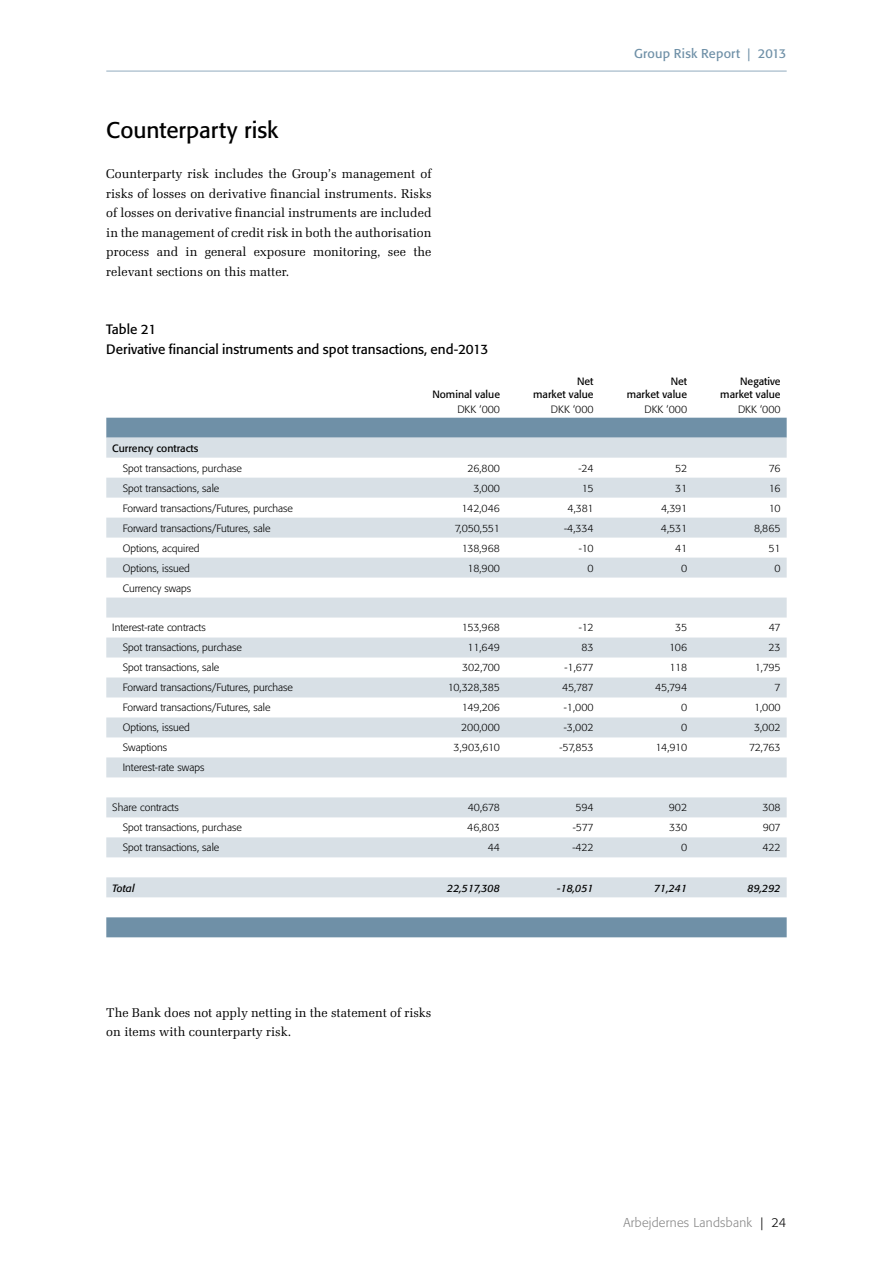
<style>
.page{position:relative;width:893px;height:1263px;background:#fff}
.page>*{position:absolute;margin:0;border:0;box-sizing:border-box;transform-origin:0 0}
.UK_Rubrik_1__linje{font:22.5px "Formata";color:#000}
.UK_Mellemrubrik{font:13.5px "Formata";color:#000}
.UK_brødtekst{font:12.75px/19.5px "Zapf Elliptical 711 BT";color:#000;text-align:justify}
.t1{font:300 12.75px "Formata";letter-spacing:.02em;color:#878787}
.t2{font:12.75px "Formata";letter-spacing:.01em;color:#6f90a7}
.UK_Tabel_tekst_INDRY{font:300 10.5px "Formata";color:#000}
.UK_Tabel_tal{font:300 10.5px "Formata";color:#000}
.UK_Tabel_bold_højres{font:10.5px/12.6px "Formata";color:#000;text-align:right}
.UK_Tabel_tekst_light{font:300 10.5px "Formata";color:#000}
.UK_Tabel_tal_italic{font:italic 10.5px "Formata";color:#000}
.UK_Tabel_tekst_Reg{font:10.5px "Formata";color:#000}
.UK_Tabel_tekst_itali{font:italic 10.5px "Formata";color:#000}
.s1{color:#000}
</style>
<div class="page">
<hr style="left:106px;top:71px;width:681px;height:1px;background:#92acbe">
<svg style="left:106px;top:418px;width:681px;height:519px;fill:#6f90a7"></svg>
<svg style="left:106px;top:438px;width:681px;height:459px"></svg>
<p class="UK_Rubrik_1__linje" style="left:106px;top:116px;width:174px">Counterparty risk</p>
<p class="UK_brødtekst" style="left:106px;top:164px;width:327px">Counterparty risk includes the Group’s management of risks of losses on derivative financial instruments. Risks of losses on derivative financial instruments are included in the management of credit risk in both the authorisation process and in general exposure monitoring, see the relevant sections on this matter.</p>
<p class="t2" style="left:634px;top:46px;width:154px">Group Risk Report | 2013</p>
<p class="UK_Mellemrubrik" style="left:106px;top:321px;width:52px">Table 21</p>
<p class="UK_Mellemrubrik" style="left:106px;top:341px;width:383px">Derivative financial instruments and spot transactions, end-2013</p>
<p class="UK_Tabel_bold_højres" style="left:432px;top:388px;width:69px">Nominal value</p>
<p class="UK_Tabel_bold_højres" style="left:533px;top:375px;width:62px">Net<br>market value</p>
<p class="UK_Tabel_bold_højres" style="left:627px;top:375px;width:62px">Net<br>market value</p>
<p class="UK_Tabel_bold_højres" style="left:720px;top:375px;width:62px">Negative market value</p>
<p class="UK_Tabel_tal" style="left:457px;top:403px;width:44px">DKK ‘000</p>
<p class="UK_Tabel_tal" style="left:551px;top:403px;width:44px">DKK ‘000</p>
<p class="UK_Tabel_tal" style="left:644px;top:403px;width:44px">DKK ‘000</p>
<p class="UK_Tabel_tal" style="left:738px;top:403px;width:44px">DKK ‘000</p>
<p class="UK_Tabel_tekst_Reg" style="left:112px;top:442px;width:88px">Currency contracts</p>
<p class="UK_Tabel_tekst_INDRY" style="left:123px;top:462px;width:121px">Spot transactions, purchase</p>
<p class="UK_Tabel_tal" style="left:467px;top:462px;width:34px">26,800</p>
<p class="UK_Tabel_tal" style="left:578px;top:462px;width:17px">-24</p>
<p class="UK_Tabel_tal" style="left:675px;top:462px;width:14px">52</p>
<p class="UK_Tabel_tal" style="left:769px;top:462px;width:13px">76</p>
<p class="UK_Tabel_tekst_INDRY" style="left:123px;top:482px;width:98px">Spot transactions, sale</p>
<p class="UK_Tabel_tal" style="left:473px;top:482px;width:28px">3,000</p>
<p class="UK_Tabel_tal" style="left:582px;top:482px;width:13px">15</p>
<p class="UK_Tabel_tal" style="left:675px;top:482px;width:14px">31</p>
<p class="UK_Tabel_tal" style="left:769px;top:482px;width:13px">16</p>
<p class="UK_Tabel_tekst_INDRY" style="left:123px;top:502px;width:172px">Forward transactions/Futures, purchase</p>
<p class="UK_Tabel_tal" style="left:461px;top:502px;width:40px">142,046</p>
<p class="UK_Tabel_tal" style="left:567px;top:502px;width:28px">4,381</p>
<p class="UK_Tabel_tal" style="left:661px;top:502px;width:28px">4,391</p>
<p class="UK_Tabel_tal" style="left:769px;top:502px;width:13px">10</p>
<p class="UK_Tabel_tekst_INDRY" style="left:123px;top:522px;width:149px">Forward transactions/Futures, sale</p>
<p class="UK_Tabel_tal" style="left:455px;top:522px;width:47px">7,050,551</p>
<p class="UK_Tabel_tal" style="left:564px;top:522px;width:31px">-4,334</p>
<p class="UK_Tabel_tal" style="left:661px;top:522px;width:28px">4,531</p>
<p class="UK_Tabel_tal" style="left:754px;top:522px;width:28px">8,865</p>
<p class="UK_Tabel_tekst_INDRY" style="left:123px;top:542px;width:78px">Options, acquired</p>
<p class="UK_Tabel_tal" style="left:462px;top:542px;width:40px">138,968</p>
<p class="UK_Tabel_tal" style="left:579px;top:542px;width:16px">-10</p>
<p class="UK_Tabel_tal" style="left:675px;top:542px;width:13px">41</p>
<p class="UK_Tabel_tal" style="left:769px;top:542px;width:14px">51</p>
<p class="UK_Tabel_tekst_INDRY" style="left:123px;top:562px;width:69px">Options, issued</p>
<p class="UK_Tabel_tal" style="left:468px;top:562px;width:34px">18,900</p>
<p class="UK_Tabel_tal" style="left:587px;top:562px;width:8px">0</p>
<p class="UK_Tabel_tal" style="left:681px;top:562px;width:8px">0</p>
<p class="UK_Tabel_tal" style="left:774px;top:562px;width:8px">0</p>
<p class="UK_Tabel_tekst_INDRY" style="left:123px;top:582px;width:70px">Currency swaps</p>
<p class="UK_Tabel_tekst_light" style="left:112px;top:622px;width:95px">Interest-rate contracts</p>
<p class="UK_Tabel_tal" style="left:462px;top:622px;width:40px">153,968</p>
<p class="UK_Tabel_tal" style="left:579px;top:622px;width:16px">-12</p>
<p class="UK_Tabel_tal" style="left:675px;top:622px;width:14px">35</p>
<p class="UK_Tabel_tal" style="left:769px;top:622px;width:13px">47</p>
<p class="UK_Tabel_tekst_INDRY" style="left:123px;top:642px;width:121px">Spot transactions, purchase</p>
<p class="UK_Tabel_tal" style="left:468px;top:642px;width:34px">11,649</p>
<p class="UK_Tabel_tal" style="left:581px;top:642px;width:14px">83</p>
<p class="UK_Tabel_tal" style="left:669px;top:642px;width:19px">106</p>
<p class="UK_Tabel_tal" style="left:769px;top:642px;width:14px">23</p>
<p class="UK_Tabel_tekst_INDRY" style="left:123px;top:662px;width:98px">Spot transactions, sale</p>
<p class="UK_Tabel_tal" style="left:462px;top:662px;width:39px">302,700</p>
<p class="UK_Tabel_tal" style="left:564px;top:662px;width:31px">-1,677</p>
<p class="UK_Tabel_tal" style="left:670px;top:662px;width:19px">118</p>
<p class="UK_Tabel_tal" style="left:755px;top:662px;width:27px">1,795</p>
<p class="UK_Tabel_tekst_INDRY" style="left:123px;top:682px;width:172px">Forward transactions/Futures, purchase</p>
<p class="UK_Tabel_tal" style="left:448px;top:682px;width:54px">10,328,385</p>
<p class="UK_Tabel_tal" style="left:562px;top:682px;width:33px">45,787</p>
<p class="UK_Tabel_tal" style="left:655px;top:682px;width:33px">45,794</p>
<p class="UK_Tabel_tal" style="left:774px;top:682px;width:8px">7</p>
<p class="UK_Tabel_tekst_INDRY" style="left:123px;top:702px;width:149px">Forward transactions/Futures, sale</p>
<p class="UK_Tabel_tal" style="left:462px;top:702px;width:40px">149,206</p>
<p class="UK_Tabel_tal" style="left:564px;top:702px;width:31px">-1,000</p>
<p class="UK_Tabel_tal" style="left:681px;top:702px;width:8px">0</p>
<p class="UK_Tabel_tal" style="left:754px;top:702px;width:28px">1,000</p>
<p class="UK_Tabel_tekst_INDRY" style="left:123px;top:721px;width:69px">Options, issued</p>
<p class="UK_Tabel_tal" style="left:461px;top:721px;width:40px">200,000</p>
<p class="UK_Tabel_tal" style="left:564px;top:721px;width:31px">-3,002</p>
<p class="UK_Tabel_tal" style="left:681px;top:721px;width:8px">0</p>
<p class="UK_Tabel_tal" style="left:754px;top:721px;width:28px">3,002</p>
<p class="UK_Tabel_tekst_INDRY" style="left:123px;top:741px;width:46px">Swaptions</p>
<p class="UK_Tabel_tal" style="left:454px;top:741px;width:48px">3,903,610</p>
<p class="UK_Tabel_tal" style="left:559px;top:741px;width:36px">-57,853</p>
<p class="UK_Tabel_tal" style="left:656px;top:741px;width:33px">14,910</p>
<p class="UK_Tabel_tal" style="left:749px;top:741px;width:33px">72,763</p>
<p class="UK_Tabel_tekst_INDRY" style="left:123px;top:761px;width:83px">Interest-rate swaps</p>
<p class="UK_Tabel_tekst_light" style="left:112px;top:801px;width:68px">Share contracts</p>
<p class="UK_Tabel_tal" style="left:468px;top:801px;width:34px">40,678</p>
<p class="UK_Tabel_tal" style="left:575px;top:801px;width:20px">594</p>
<p class="UK_Tabel_tal" style="left:669px;top:801px;width:20px">902</p>
<p class="UK_Tabel_tal" style="left:762px;top:801px;width:20px">308</p>
<p class="UK_Tabel_tekst_INDRY" style="left:123px;top:821px;width:121px">Spot transactions, purchase</p>
<p class="UK_Tabel_tal" style="left:467px;top:821px;width:34px">46,803</p>
<p class="UK_Tabel_tal" style="left:573px;top:821px;width:22px">-577</p>
<p class="UK_Tabel_tal" style="left:669px;top:821px;width:19px">330</p>
<p class="UK_Tabel_tal" style="left:763px;top:821px;width:19px">907</p>
<p class="UK_Tabel_tekst_INDRY" style="left:123px;top:841px;width:98px">Spot transactions, sale</p>
<p class="UK_Tabel_tal" style="left:488px;top:841px;width:14px">44</p>
<p class="UK_Tabel_tal" style="left:572px;top:841px;width:23px">-422</p>
<p class="UK_Tabel_tal" style="left:681px;top:841px;width:8px">0</p>
<p class="UK_Tabel_tal" style="left:762px;top:841px;width:20px">422</p>
<p class="UK_Tabel_tekst_itali" style="left:112px;top:881px;width:24px">Total</p>
<p class="UK_Tabel_tal_italic" style="left:447px;top:881px;width:54px">22,517,308</p>
<p class="UK_Tabel_tal_italic" style="left:557px;top:881px;width:38px">-18,051</p>
<p class="UK_Tabel_tal_italic" style="left:654px;top:881px;width:35px">71,241</p>
<p class="UK_Tabel_tal_italic" style="left:747px;top:881px;width:35px">89,292</p>
<p class="UK_brødtekst" style="left:106px;top:1002px;width:327px">The Bank does not apply netting in the statement of risks on items with counterparty risk.</p>
<p class="t1" style="left:623px;top:1215px;width:164px">Arbejdernes Landsbank <span class="s1">| 24</span></p>
</div>
